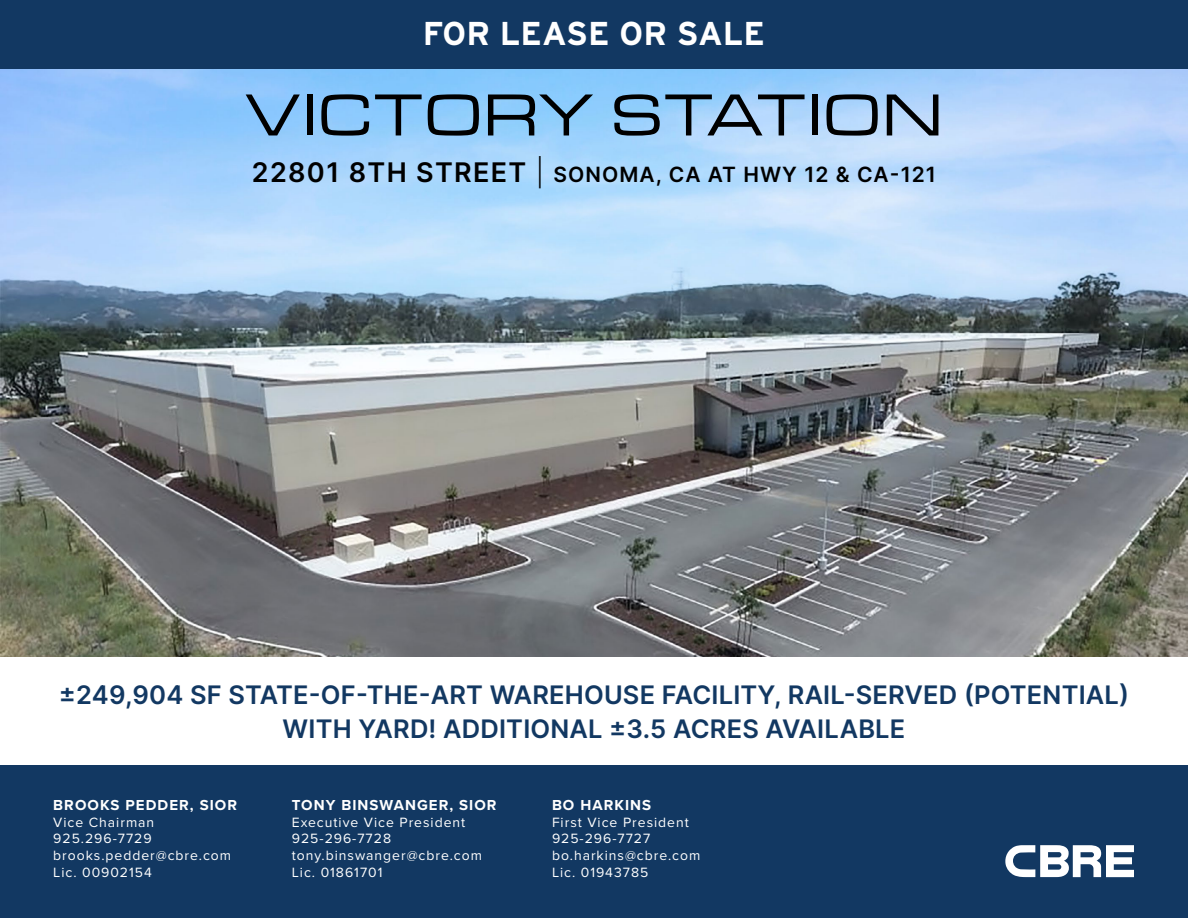
<style>
.page{position:relative;width:1188px;height:918px;background:#fff}
.page>*{position:absolute;margin:0;border:0;box-sizing:border-box;transform-origin:0 0}
.t1{font:500 61.5px "Microgramma Ext D";letter-spacing:.06em;color:#000}
.t2{font:700 33px "Interstate";letter-spacing:.005em;color:#fff}
.t3{font:600 25.5px/33.6px "Inter";letter-spacing:.005em;color:#123862;text-align:center}
.t4{font:600 21px "Inter";letter-spacing:.05em;color:#000}
.t5{font:700 15px "Proxima Nova";letter-spacing:.07em;color:#fff}
.t6{font:13.95px/16.8px "Proxima Nova";letter-spacing:.07em;color:#fff}
.s1{font-size:27px}
.s2{font-weight:300;font-size:27px}
</style>
<div class="page">
<img style="left:0;top:69px;width:1188px;height:588px">
<div style="left:0;top:762px;width:1188px;height:156px;background:#123862"></div>
<div style="left:0;top:657px;width:1188px;height:108px;background:#fff"></div>
<div style="left:0;top:0;width:1188px;height:69px;background:#123862"></div>
<svg style="left:1005px;top:845px;width:129px;height:32px"></svg>
<h2 class="t2" style="left:423px;top:15px;width:344px">FOR LEASE OR SALE</h2>
<h1 class="t1" style="left:246px;top:76px;width:697px">VICTORY STATION</h1>
<h3 class="t4" style="left:252px;top:159px;width:686px"><span class="s1">22801 8TH STREET</span> <span class="s2">|</span> SONOMA, CA AT HWY 12 &amp; CA-121</h3>
<h3 class="t3" style="left:59px;top:678px;width:1072px">±249,904 SF STATE-OF-THE-ART WAREHOUSE FACILITY, RAIL-SERVED (POTENTIAL)<br>WITH YARD! ADDITIONAL ±3.5 ACRES AVAILABLE</h3>
<p class="t5" style="left:53px;top:794px;width:185px">BROOKS PEDDER, SIOR</p>
<p class="t6" style="left:53px;top:813px;width:179px">Vice Chairman<br>925.296-7729 brooks.pedder@cbre.com<br>Lic. 00902154</p>
<p class="t5" style="left:292px;top:794px;width:206px">TONY BINSWANGER, SIOR</p>
<p class="t6" style="left:292px;top:813px;width:192px">Executive Vice President<br>925-296-7728 tony.binswanger@cbre.com<br>Lic. 01861701</p>
<p class="t5" style="left:552px;top:794px;width:101px">BO HARKINS</p>
<p class="t6" style="left:552px;top:813px;width:150px">First Vice President<br>925-296-7727 bo.harkins@cbre.com<br>Lic. 01943785</p>
</div>
